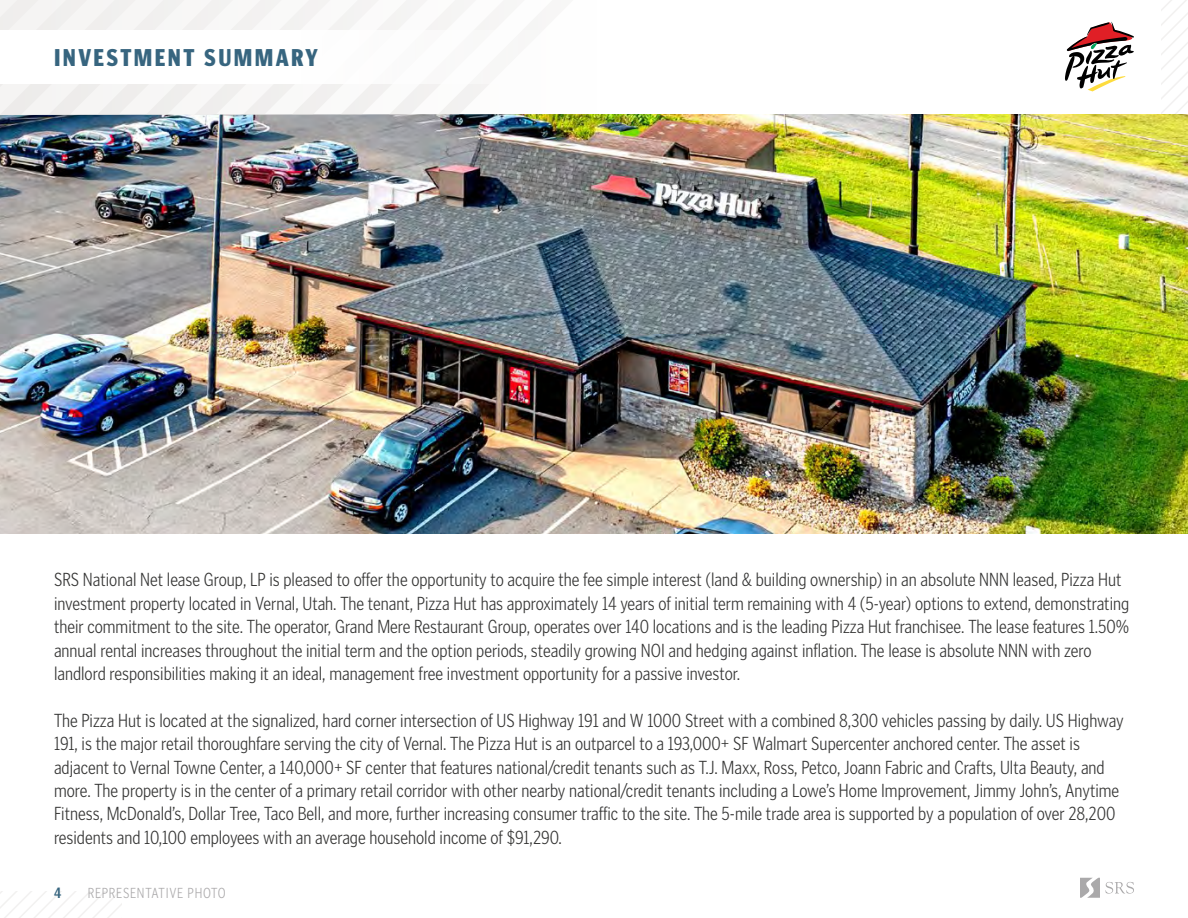
<style>
.page{position:relative;width:1188px;height:918px;background:#fff}
.page>*{position:absolute;margin:0;border:0;box-sizing:border-box;transform-origin:0 0}
.t1{font:900 24px "Poynter Gothic Text Cond";letter-spacing:.1em;color:#37657f}
.t2{font:300 19.5px/23.4px "Poynter Gothic Text Cond";color:#343433}
.t3{font:300 15px "Poynter Gothic Text Cond";letter-spacing:.05em;color:#aaa9aa}
.t4{font:700 15px "Poynter Gothic Text Cond";color:#37657f}
</style>
<div class="page">
<img style="left:0;top:115px;width:1188px;height:418px">
<svg style="left:0;top:891px;width:122px;height:27px"></svg>
<svg style="left:1080px;top:878px;width:54px;height:20px"></svg>
<svg style="left:0;top:0;width:574px;height:115px"></svg>
<svg style="left:1161px;top:0;width:27px;height:115px"></svg>
<div style="left:0;top:30px;width:594px;height:54px;background:#fff"></div>
<svg style="left:1065px;top:22px;width:69px;height:69px"></svg>
<p class="t1" style="left:54px;top:44px;width:265px">INVESTMENT SUMMARY</p>
<p class="t2" style="left:54px;top:568px;width:1077px">SRS National Net lease Group, LP is pleased to offer the opportunity to acquire the fee simple interest (land &amp; building ownership) in an absolute NNN leased, Pizza Hut investment property located in Vernal, Utah. The tenant, Pizza Hut has approximately 14 years of initial term remaining with 4 (5-year) options to extend, demonstrating their commitment to the site. The operator, Grand Mere Restaurant Group, operates over 140 locations and is the leading Pizza Hut franchisee. The lease features 1.50% annual rental increases throughout the initial term and the option periods, steadily growing NOI and hedging against inflation. The lease is absolute NNN with zero landlord responsibilities making it an ideal, management free investment opportunity for a passive investor.</p>
<p class="t2" style="left:54px;top:708px;width:1071px">The Pizza Hut is located at the signalized, hard corner intersection of US Highway 191 and W 1000 Street with a combined 8,300 vehicles passing by daily. US Highway 191, is the major retail thoroughfare serving the city of Vernal. The Pizza Hut is an outparcel to a 193,000+ SF Walmart Supercenter anchored center. The asset is adjacent to Vernal Towne Center, a 140,000+ SF center that features national/credit tenants such as T.J. Maxx, Ross, Petco, Joann Fabric and Crafts, Ulta Beauty, and more. The property is in the center of a primary retail corridor with other nearby national/credit tenants including a Lowe’s Home Improvement, Jimmy John’s, Anytime Fitness, McDonald’s, Dollar Tree, Taco Bell, and more, further increasing consumer traffic to the site. The 5-mile trade area is supported by a population of over 28,200 residents and 10,100 employees with an average household income of $91,290.</p>
<p class="t4" style="left:54px;top:884px;width:9px">4</p>
<p class="t3" style="left:88px;top:885px;width:140px">REPRESENTATIVE PHOTO</p>
</div>
